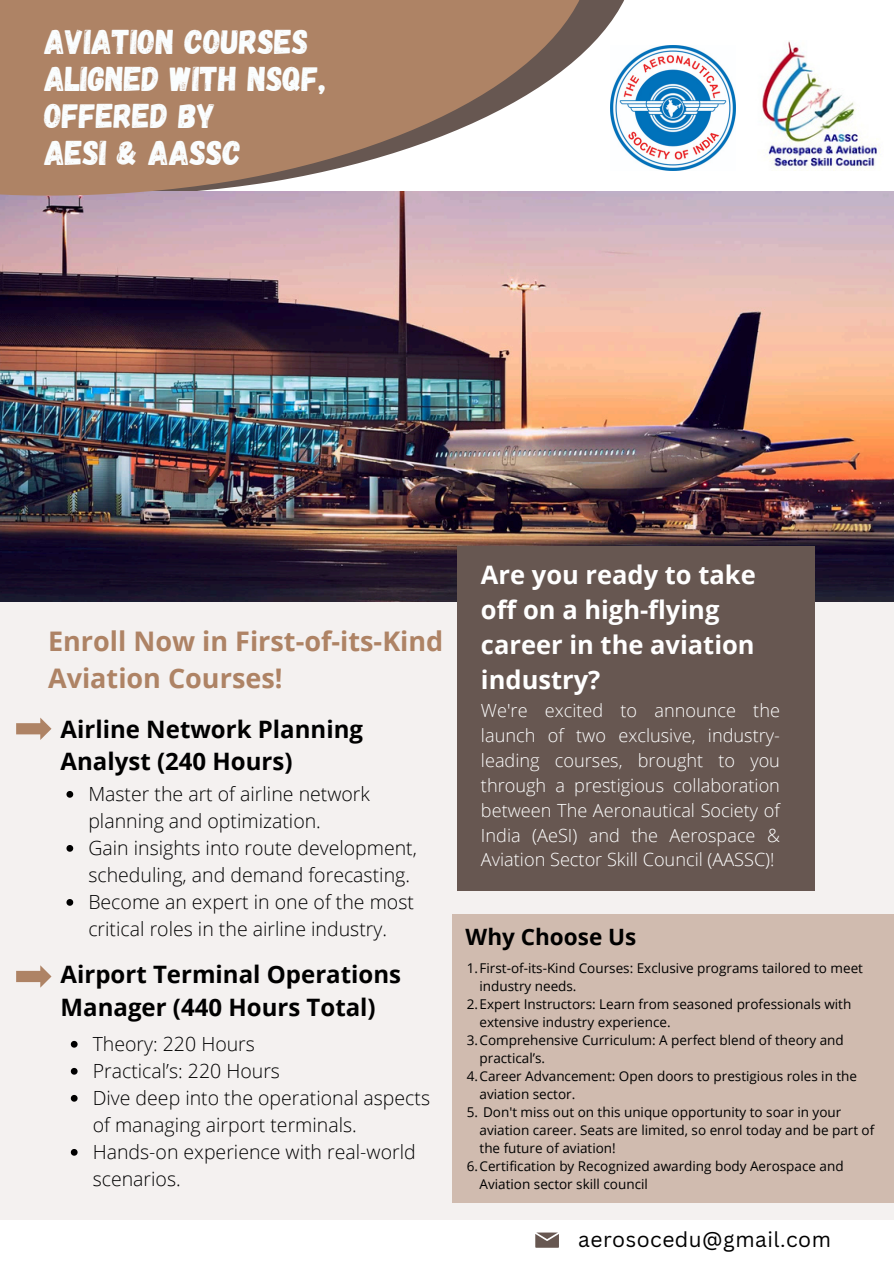
<style>
.page{position:relative;width:894px;height:1264px;background:#fff}
.page>*{position:absolute;margin:0;border:0;box-sizing:border-box;transform-origin:0 0}
.t1{font:34.35px/37.2px "Gagalin";color:#fafdfe}
.t2{font:700 27px/37.2px "Open Sans";color:#ae8365}
.t3{font:700 25.5px/34.8px "Open Sans";color:#fff}
.t4{font:700 24px/32.7px "Open Sans";color:#000}
.t5{font:700 22.5px "Open Sans";color:#000}
.t6{font:21px "Canva Sans";letter-spacing:.025em;color:#000}
.t7{font:300 19.5px/27px "Open Sans";color:#000}
.t8{font:300 18.15px/24.9px "Open Sans";color:#fff;text-align:justify}
.t9{font:13.5px/18px "Open Sans";color:#000}
</style>
<div class="page">
<div style="left:0;top:568px;width:893px;height:651px;background:#f4f1f0"></div>
<svg style="left:592px;top:0;width:45px;height:192px"></svg>
<img style="left:0;top:192px;width:893px;height:409px">
<div style="left:456px;top:546px;width:357px;height:344px;background:#675751"></div>
<img style="left:610px;top:46px;width:125px;height:125px">
<div style="left:452px;top:914px;width:441px;height:288px;background:#d0bbaf"></div>
<svg style="left:16px;top:717px;width:35px;height:23px"></svg>
<img style="left:762px;top:41px;width:117px;height:130px">
<svg style="left:535px;top:1232px;width:23px;height:15px"></svg>
<svg style="left:0;top:0;width:592px;height:196px;fill:#ae8365"></svg>
<svg style="left:66px;top:791px;width:7px;height:6px"></svg>
<svg style="left:66px;top:845px;width:7px;height:6px"></svg>
<svg style="left:66px;top:899px;width:7px;height:6px"></svg>
<svg style="left:71px;top:1040px;width:7px;height:7px"></svg>
<svg style="left:71px;top:1067px;width:7px;height:7px"></svg>
<svg style="left:71px;top:1094px;width:7px;height:7px"></svg>
<svg style="left:71px;top:1149px;width:7px;height:6px"></svg>
<svg style="left:16px;top:965px;width:35px;height:22px"></svg>
<p class="t1" style="left:44px;top:21px;width:283px">AVIATION COURSES<br>ALIGNED WITH NSQF,<br>OFFERED BY<br>AESI &amp; AASSC</p>
<h3 class="t2" style="left:48px;top:621px;width:396px">Enroll Now in First-of-its-Kind<br>Aviation Courses!</h3>
<h2 class="t4" style="left:61px;top:712px;width:304px">Airline Network Planning<br>Analyst (240 Hours)</h2>
<h3 class="t7" style="left:88px;top:780px;width:283px">Master the art of airline network planning and optimization.</h3>
<p class="t7" style="left:88px;top:834px;width:330px">Gain insights into route development, scheduling, and demand forecasting.</p>
<p class="t7" style="left:88px;top:888px;width:327px">Become an expert in one of the most critical roles in the airline industry.</p>
<p class="t4" style="left:61px;top:957px;width:342px">Airport Terminal Operations<br>Manager (440 Hours Total)</p>
<p class="t7" style="left:93px;top:1029px;width:164px">Theory: 220 Hours</p>
<p class="t7" style="left:93px;top:1056px;width:189px">Practical’s: 220 Hours</p>
<p class="t7" style="left:93px;top:1083px;width:339px">Dive deep into the operational aspects of managing airport terminals.</p>
<h3 class="t7" style="left:93px;top:1137px;width:324px">Hands-on experience with real-world scenarios.</h3>
<h2 class="t3" style="left:481px;top:557px;width:276px">Are you ready to take off on a high-flying career in the aviation industry?</h2>
<p class="t8" style="left:481px;top:697px;width:300px">We're excited to announce the launch of two exclusive, industry&shy;leading courses, brought to you through a prestigious collaboration between The Aeronautical Society of India (AeSI) and the Aerospace &amp; Aviation Sector Skill Council (AASSC)!</p>
<p class="t5" style="left:465px;top:920px;width:172px">Why Choose Us</p>
<p class="t9" style="left:479px;top:958px;width:385px;text-indent:-13px">1.First-of-its-Kind Courses: Exclusive programs tailored to meet industry needs.</p>
<p class="t9" style="left:479px;top:994px;width:373px;text-indent:-13px">2.Expert Instructors: Learn from seasoned professionals with extensive industry experience.</p>
<p class="t9" style="left:479px;top:1030px;width:365px;text-indent:-13px">3.Comprehensive Curriculum: A perfect blend of theory and practical’s.</p>
<p class="t9" style="left:479px;top:1066px;width:379px;text-indent:-13px">4.Career Advancement: Open doors to prestigious roles in the aviation sector.</p>
<p class="t9" style="left:479px;top:1102px;width:396px;text-indent:-13px">5. Don't miss out on this unique opportunity to soar in your aviation career. Seats are limited, so enrol today and be part of the future of aviation!</p>
<p class="t9" style="left:479px;top:1156px;width:365px;text-indent:-13px">6.Certification by Recognized awarding body Aerospace and<br>Aviation sector skill council</p>
<p class="t6" style="left:578px;top:1224px;width:254px">aerosocedu@gmail.com</p>
</div>
